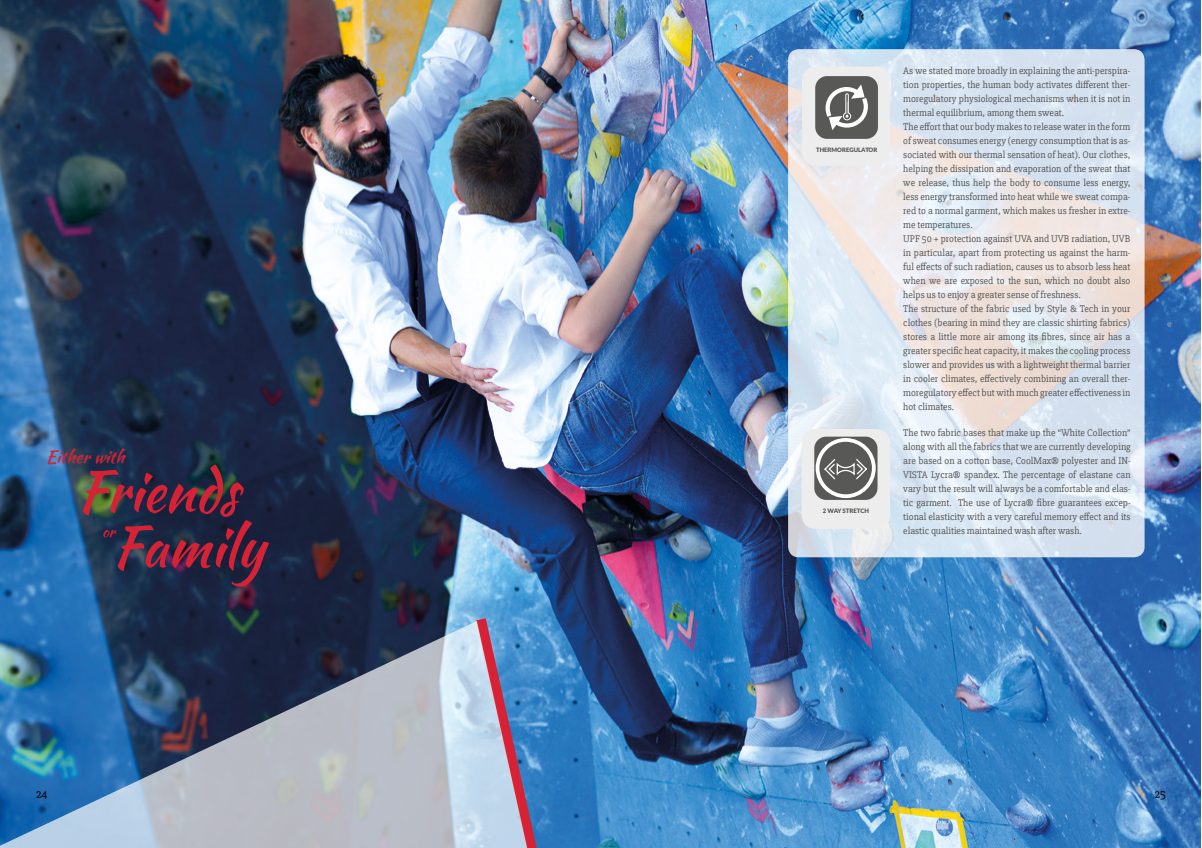
<style>
.page{position:relative;width:1202px;height:848px;background:#fff}
.page>*{position:absolute;margin:0;border:0;box-sizing:border-box;transform-origin:0 0}
.t1{font:70px "Kaushan Script";color:#d62235}
.t2{font:56px/55.3px "Kaushan Script";color:#d62235}
.t3{font:22px "Kaushan Script";color:#d62235}
.t4{font:17.6px "Kaushan Script";color:#d62235}
.t5{font:15.2px "Kaushan Script";color:#d62235}
.t6{font:12px "Slabo 27 px";color:#000}
.t7{font:10px/14px "Slabo 27 px";color:#575756;text-align:justify}
.t8{font:900 6px "Lato";color:#575756}
</style>
<div class="page">
<img style="left:1px;top:0;width:1200px;height:848px">
<svg style="left:788px;top:49px;width:356px;height:508px;background:#e0e5ec"></svg>
<div style="left:802px;top:429px;width:88px;height:100px;background:#ededed;border-radius:14px"></div>
<svg style="left:814px;top:436px;width:63px;height:64px;background:#70706e"></svg>
<div style="left:816px;top:438px;width:60px;height:60px;border:4px solid #fff;border-radius:50%"></div>
<svg style="left:823px;top:457px;width:45px;height:24px"></svg>
<div style="left:802px;top:67px;width:88px;height:99px;background:#ededed;border-radius:14px"></div>
<div style="left:815px;top:76px;width:63px;height:63px;background:#585856;border-radius:12px"></div>
<svg style="left:825px;top:84px;width:43px;height:46px"></svg>
<svg style="left:476px;top:618px;width:61px;height:230px"></svg>
<svg style="left:0;top:621px;width:534px;height:227px;background:#748aa6"></svg>
<h3 class="t4" style="left:46px;top:443px;width:80px">Either with</h3>
<h2 class="t2" style="left:111px;top:463px;width:154px;text-indent:-35px">Friends<br>Family</h2>
<h3 class="t3" style="left:45px;top:490px;width:92px">Ya sea con</h3>
<h1 class="t1" style="left:83px;top:497px;width:201px">Amigos</h1>
<h3 class="t5" style="left:102px;top:520px;width:14px">or</h3>
<p class="t8" style="left:816px;top:147px;width:63px">THERMOREGULATOR</p>
<p class="t8" style="left:823px;top:507px;width:48px">2 WAY STRETCH</p>
<p class="t7" style="left:903px;top:63px;width:229px;text-align:left">As we stated more broadly in explaining the anti-perspira&shy;tion properties, the human body activates different ther&shy;moregulatory physiological mechanisms when it is not in thermal equilibrium, among them sweat.<br>The effort that our body makes to release water in the form of sweat consumes energy (energy consumption that is as&shy;sociated with our thermal sensation of heat). Our clothes, helping the dissipation and evaporation of the sweat that we release, thus help the body to consume less energy, less energy transformed into heat while we sweat compa&shy;red to a normal garment, which makes us fresher in extre&shy;me temperatures.<br>UPF 50 + protection against UVA and UVB radiation, UVB in particular, apart from protecting us against the harm&shy;ful effects of such radiation, causes us to absorb less heat when we are exposed to the sun, which no doubt also helps us to enjoy a greater sense of freshness.<br>The structure of the fabric used by Style &amp; Tech in your clothes (bearing in mind they are classic shirting fabrics) stores a little more air among its fibres, since air has a greater specific heat capacity, it makes the cooling process slower and provides us with a lightweight thermal barrier in cooler climates, effectively combining an overall ther&shy;moregulatory effect but with much greater effectiveness in hot climates.</p>
<p class="t7" style="left:903px;top:426px;width:229px">The two fabric bases that make up the “White Collection” along with all the fabrics that we are currently developing are based on a cotton base, CoolMax® polyester and IN-VISTA Lycra® spandex. The percentage of elastane can vary but the result will always be a comfortable and elas&shy;tic garment. The use of Lycra® fibre guarantees excep&shy;tional elasticity with a very careful memory effect and its elastic qualities maintained wash after wash.</p>
<p class="t6" style="left:36px;top:787px;width:13px">24</p>
<p class="t6" style="left:1155px;top:787px;width:13px">25</p>
</div>
